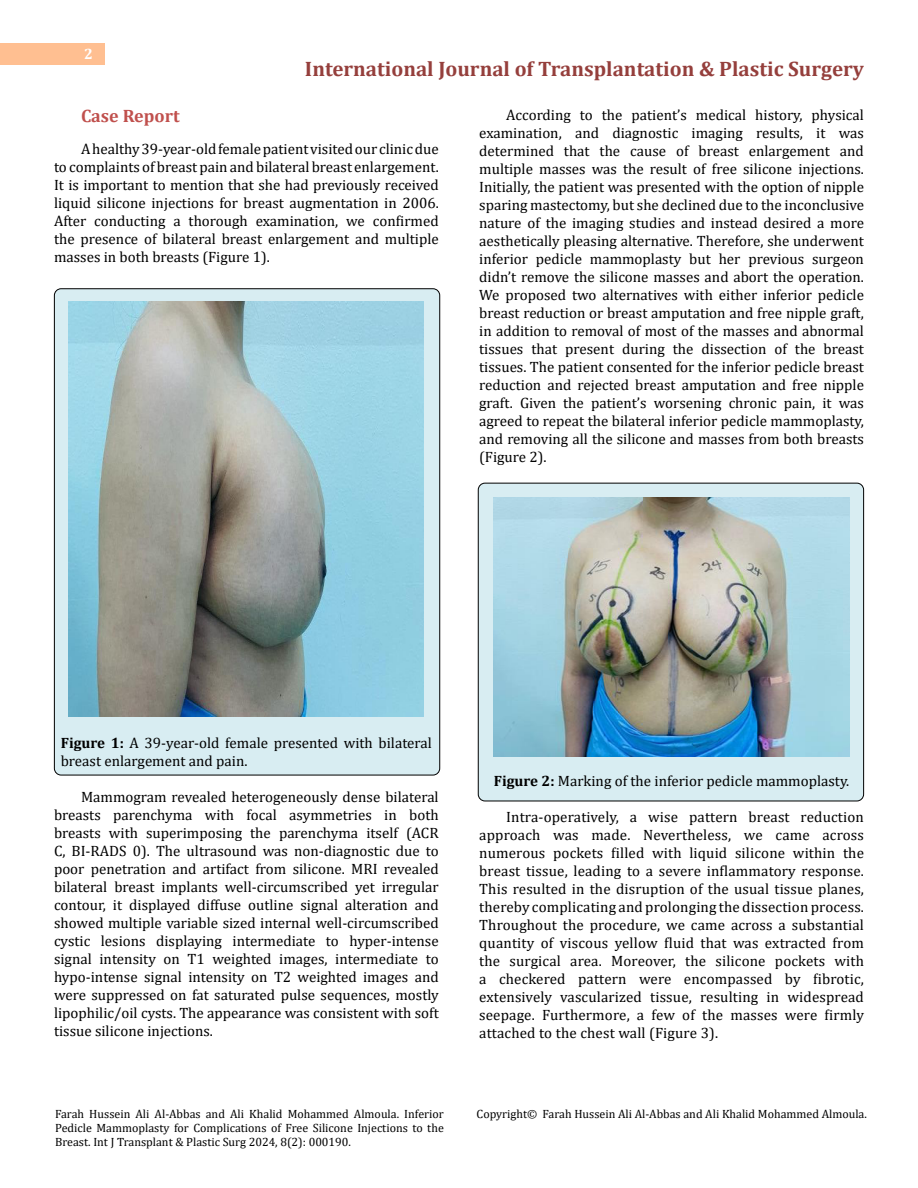
<style>
.page{position:relative;width:918px;height:1188px;background:#fff}
.page>*{position:absolute;margin:0;border:0;box-sizing:border-box;transform-origin:0 0}
.t1{font:700 21px "Cambria";color:#953f3c}
.t2{font:700 18px "Cambria";color:#c0504d}
.t3{font:15px/18px "Cambria";color:#000;text-align:justify}
.t4{font:700 15px "Cambria";color:#fff}
.t5{font:12px/14.4px "Cambria";color:#000;text-align:justify}
.s1{font-weight:700}
</style>
<div class="page">
<div style="left:0;top:43px;width:105px;height:21px;background:#ffbf91"></div>
<div style="left:478px;top:483px;width:386px;height:318px;background:#d8edf2;border-radius:7px"></div>
<div style="left:478px;top:483px;width:386px;height:318px;border:1px solid #000;border-radius:7px"></div>
<div style="left:54px;top:289px;width:386px;height:486px;background:#d8edf2;border-radius:7px"></div>
<img style="left:69px;top:302px;width:355px;height:414px">
<img style="left:494px;top:498px;width:356px;height:258px">
<p class="t4" style="left:84px;top:44px;width:10px">2</p>
<h1 class="t1" style="left:305px;top:54px;width:561px">International Journal of Transplantation &amp; Plastic Surgery</h1>
<p class="t2" style="left:81px;top:103px;width:100px">Case Report</p>
<p class="t3" style="left:54px;top:139px;width:386px;text-indent:27px">A healthy 39-year-old female patient visited our clinic due to complaints of breast pain and bilateral breast enlargement.<br>It is important to mention that she had previously received liquid silicone injections for breast augmentation in 2006.<br>After conducting a thorough examination, we confirmed the presence of bilateral breast enlargement and multiple masses in both breasts (Figure 1).</p>
<p class="t3" style="left:479px;top:105px;width:386px;text-indent:27px">According to the patient’s medical history, physical examination, and diagnostic imaging results, it was determined that the cause of breast enlargement and multiple masses was the result of free silicone injections.<br>Initially, the patient was presented with the option of nipple sparing mastectomy, but she declined due to the inconclusive nature of the imaging studies and instead desired a more aesthetically pleasing alternative. Therefore, she underwent inferior pedicle mammoplasty but her previous surgeon didn’t remove the silicone masses and abort the operation.<br>We proposed two alternatives with either inferior pedicle breast reduction or breast amputation and free nipple graft, in addition to removal of most of the masses and abnormal tissues that present during the dissection of the breast tissues. The patient consented for the inferior pedicle breast reduction and rejected breast amputation and free nipple graft. Given the patient’s worsening chronic pain, it was agreed to repeat the bilateral inferior pedicle mammoplasty, and removing all the silicone and masses from both breasts (Figure 2).</p>
<p class="t3" style="left:61px;top:733px;width:373px"><span class="s1">Figure 1:</span> A 39-year-old female presented with bilateral breast enlargement and pain.</p>
<p class="t3" style="left:54px;top:787px;width:386px;text-indent:27px">Mammogram revealed heterogeneously dense bilateral breasts parenchyma with focal asymmetries in both breasts with superimposing the parenchyma itself (ACR C, BI-RADS 0). The ultrasound was non-diagnostic due to poor penetration and artifact from silicone. MRI revealed bilateral breast implants well-circumscribed yet irregular contour, it displayed diffuse outline signal alteration and showed multiple variable sized internal well-circumscribed cystic lesions displaying intermediate to hyper-intense signal intensity on T1 weighted images, intermediate to hypo-intense signal intensity on T2 weighted images and were suppressed on fat saturated pulse sequences, mostly lipophilic/oil cysts. The appearance was consistent with soft tissue silicone injections.</p>
<p class="t3" style="left:494px;top:771px;width:357px"><span class="s1">Figure 2:</span> Marking of the inferior pedicle mammoplasty.</p>
<p class="t3" style="left:479px;top:807px;width:386px;text-indent:27px">Intra-operatively, a wise pattern breast reduction approach was made. Nevertheless, we came across numerous pockets filled with liquid silicone within the breast tissue, leading to a severe inflammatory response.<br>This resulted in the disruption of the usual tissue planes, thereby complicating and prolonging the dissection process.<br>Throughout the procedure, we came across a substantial quantity of viscous yellow fluid that was extracted from the surgical area. Moreover, the silicone pockets with a checkered pattern were encompassed by fibrotic, extensively vascularized tissue, resulting in widespread seepage. Furthermore, a few of the masses were firmly attached to the chest wall (Figure 3).</p>
<p class="t5" style="left:55px;top:1106px;width:390px">Farah Hussein Ali Al-Abbas and Ali Khalid Mohammed Almoula. Inferior Pedicle Mammoplasty for Complications of Free Silicone Injections to the Breast. Int J Transplant &amp; Plastic Surg 2024, 8(2): 000190.</p>
<p class="t5" style="left:477px;top:1106px;width:392px">Copyright© Farah Hussein Ali Al-Abbas and Ali Khalid Mohammed Almoula.</p>
</div>
